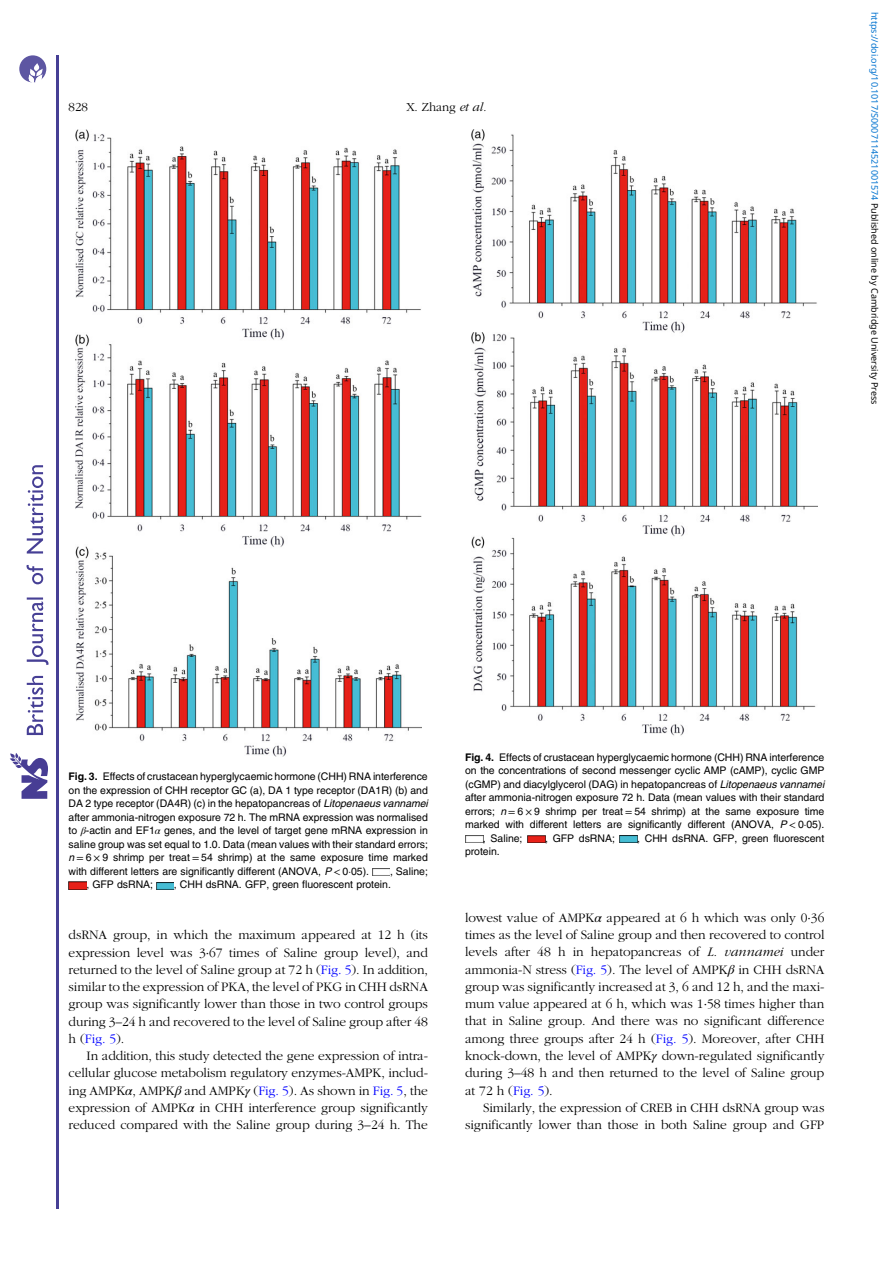
<style>
.page{position:relative;width:893px;height:1263px;background:#fff}
.page>*{position:absolute;margin:0;border:0;box-sizing:border-box;transform-origin:0 0}
.t1{font:13.5px/17.2px "Adv OT777 cf 4 fb";color:#000;text-align:justify}
.t2{font:12.75px "Adv OT777 cf 4 fb";color:#000}
.t3{font:10.5px/13.5px "Adv OT82 c 4 f 4 c 4";color:#000;text-align:justify}
.t4{font:9px "Noto Sans";color:#0172cf}
.s1{font-family:"Adv OT4 e 1564 e 8.I"}
.s2{color:#000}
.s3{font-family:"Adv O Tf 3919 c 9 c.B"}
.s4{font-family:"Adv OT7 a 027 dc 5.I"}
.s5{font-family:"Adv O Tdd 3 b 7348.I"}
.s6{font-family:"Adv OT8608 a 8 d 1"}
.s7{color:#00f}
.s8{font-style:inherit}
</style>
<div class="page">
<hr style="left:56px;top:55px;width:2px;height:1153px;background:#463f95">
<svg style="left:10px;top:753px;width:38px;height:46px"></svg>
<svg style="left:26px;top:465px;width:23px;height:270px"></svg>
<svg style="left:19px;top:55px;width:27px;height:27px"></svg>
<img style="left:472px;top:129px;width:346px;height:607px">
<img style="left:465px;top:835px;width:18px;height:7px">
<img style="left:527px;top:835px;width:18px;height:7px">
<img style="left:620px;top:835px;width:17px;height:7px">
<img style="left:76px;top:129px;width:345px;height:627px">
<img style="left:372px;top:868px;width:18px;height:8px">
<img style="left:69px;top:882px;width:17px;height:7px">
<img style="left:156px;top:882px;width:18px;height:7px">
<p class="t2" style="left:69px;top:102px;width:21px">828</p>
<p class="t2" style="left:406px;top:102px;width:82px">X. Zhang <span class="s1">et al.</span></p>
<p class="t4" style="left:881px;top:12px;width:394px;rotate:90deg">https://doi.org/10.1017/S0007114521001574 <span class="s2">Published online by Cambridge University Press</span></p>
<p class="t3" style="left:69px;top:771px;width:361px"><span class="s3">Fig. 3.</span> Effects of crustacean hyperglycaemic hormone (CHH) RNA interference on the expression of CHH receptor GC (a), DA 1 type receptor (DA1R) (b) and DA 2 type receptor (DA4R) (c) in the hepatopancreas of <span class="s4">Litopenaeus vannamei </span>after ammonia-nitrogen exposure 72 h. The mRNA expression was normalised to <span class="s5">β</span>-actin and EF1<span class="s5">α</span> genes, and the level of target gene mRNA expression in saline group was set equal to 1.0. Data (mean values with their standard errors; <span class="s4">n</span> <span class="s6">=</span> 6 <span class="s6">×</span> 9 shrimp per treat <span class="s6">=</span> 54 shrimp) at the same exposure time marked with different letters are significantly different (ANOVA, <span class="s4">P</span> <span class="s6">&lt;</span> 0<span class="s6">·</span>05).</p>
<p class="t3" style="left:390px;top:865px;width:39px">, Saline;</p>
<p class="t3" style="left:87px;top:879px;width:68px">, GFP dsRNA;</p>
<p class="t3" style="left:174px;top:879px;width:219px">, CHH dsRNA. GFP, green fluorescent protein.</p>
<p class="t1" style="left:69px;top:927px;width:361px">dsRNA group, in which the maximum appeared at 12 h (its expression level was 3<span class="s6">·</span>67 times of Saline group level), and returned to the level of Saline group at 72 h (<span class="s7">Fig. 5</span>). In addition, similar to the expression of PKA, the level of PKG in CHH dsRNA group was significantly lower than those in two control groups during 3<span class="s8">–</span>24 h and recovered to the level of Saline group after 48 h (<span class="s7">Fig. 5</span>).</p>
<p class="t1" style="left:69px;top:1048px;width:361px;text-indent:18px">In addition, this study detected the gene expression of intra&shy;cellular glucose metabolism regulatory enzymes-AMPK, includ&shy;ing AMPK<span class="s5">α</span>, AMPK<span class="s5">β</span> and AMPK<span class="s5">γ</span> (<span class="s7">Fig. 5</span>). As shown in <span class="s7">Fig. 5</span>, the expression of AMPK<span class="s5">α</span> in CHH interference group significantly reduced compared with the Saline group during 3<span class="s8">–</span>24 h. The</p>
<p class="t3" style="left:465px;top:751px;width:361px"><span class="s3">Fig. 4.</span> Effects of crustacean hyperglycaemic hormone (CHH) RNA interference</p>
<p class="t3" style="left:465px;top:765px;width:361px">on the concentrations of second messenger cyclic AMP (cAMP), cyclic GMP</p>
<p class="t3" style="left:465px;top:778px;width:361px">(cGMP) and diacylglycerol (DAG) in hepatopancreas of <span class="s4">Litopenaeus vannamei</span></p>
<p class="t3" style="left:465px;top:792px;width:361px">after ammonia-nitrogen exposure 72 h. Data (mean values with their standard</p>
<p class="t3" style="left:465px;top:805px;width:361px">errors; <span class="s4">n</span> <span class="s6">=</span> 6 <span class="s6">×</span> 9 shrimp per treat <span class="s6">=</span> 54 shrimp) at the same exposure time</p>
<p class="t3" style="left:465px;top:819px;width:361px">marked with different letters are significantly different (ANOVA, <span class="s4">P</span> <span class="s6">&lt;</span> 0<span class="s6">·</span>05).</p>
<p class="t3" style="left:483px;top:832px;width:41px">, Saline;</p>
<p class="t3" style="left:545px;top:832px;width:71px">, GFP dsRNA;</p>
<p class="t3" style="left:637px;top:832px;width:189px">, CHH dsRNA. GFP, green fluorescent</p>
<p class="t3" style="left:465px;top:846px;width:36px">protein.</p>
<p class="t1" style="left:465px;top:910px;width:361px">lowest value of AMPK<span class="s5">α</span> appeared at 6 h which was only 0<span class="s6">·</span>36 times as the level of Saline group and then recovered to control levels after 48 h in hepatopancreas of <span class="s1">L. vannamei</span> under ammonia-N stress (<span class="s7">Fig. 5</span>). The level of AMPK<span class="s5">β</span> in CHH dsRNA group was significantly increased at 3, 6 and 12 h, and the maxi&shy;mum value appeared at 6 h, which was 1<span class="s6">·</span>58 times higher than that in Saline group. And there was no significant difference among three groups after 24 h (<span class="s7">Fig. 5</span>). Moreover, after CHH knock-down, the level of AMPK<span class="s5">γ</span> down-regulated significantly during 3<span class="s8">–</span>48 h and then returned to the level of Saline group at 72 h (<span class="s7">Fig. 5</span>).</p>
<p class="t1" style="left:465px;top:1100px;width:361px;text-align:right">Similarly, the expression of CREB in CHH dsRNA group was significantly lower than those in both Saline group and GFP</p>
</div>
